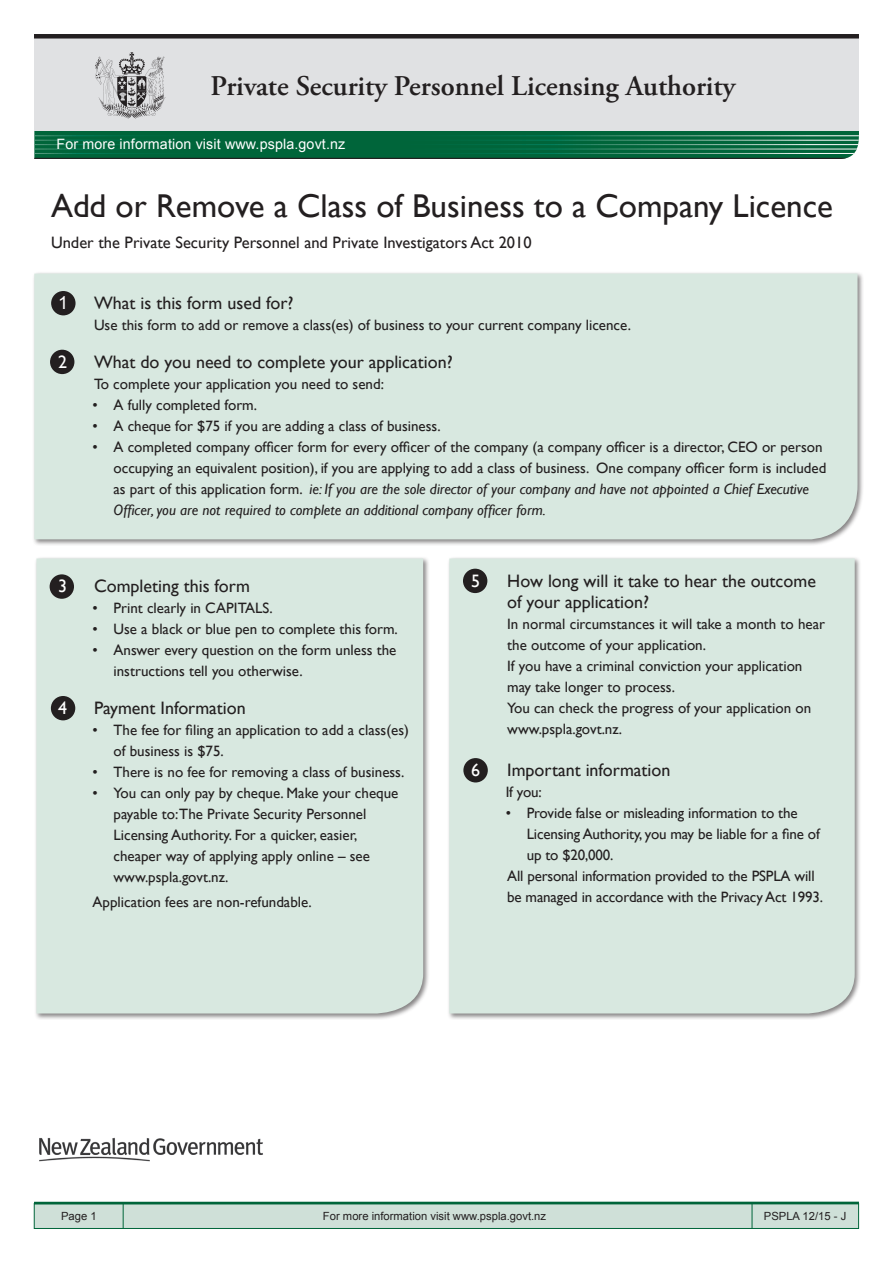
<style>
.page{position:relative;width:893px;height:1263px;background:#fff}
.page>*{position:absolute;margin:0;border:0;box-sizing:border-box;transform-origin:0 0}
.t1{font:33px "Gill Sans";color:#231f20}
.t2{font:600 28.5px "Adobe Garamond Pro";color:#231f20}
.t3{font:18px/21px "Gill Sans";color:#231f20}
.t4{font:18px "Gill Sans";color:#fff}
.t5{font:18px "Arial";color:#fff}
.t6{font:16.5px "Gill Sans";color:#231f20}
.t7{font:15px/21px "Gill Sans";color:#231f20}
.t8{font:14.25px "Arial";letter-spacing:.01em;color:#fff}
.t9{font:11.25px "Arial";color:#231f20}
.s1{font-style:italic}
</style>
<div class="page">
<div style="left:34px;top:1203px;width:825px;height:26px;background:#cfe0d8;border:1px solid #00653a"></div>
<hr style="left:34px;top:1202px;width:825px;height:2px;background:#00653a">
<svg style="left:752px;top:1204px;width:1px;height:24px"></svg>
<svg style="left:123px;top:1204px;width:1px;height:24px"></svg>
<svg style="left:34px;top:130px;width:825px;height:28px;background:#0d6c44"></svg>
<hr style="left:34px;top:158px;width:827px;height:1px;background:#231f20">
<hr style="left:34px;top:153px;width:827px;height:1px;background:#fff">
<hr style="left:34px;top:149px;width:827px;height:1px;background:#fff">
<hr style="left:34px;top:144px;width:827px;height:1px;background:#fff">
<hr style="left:34px;top:140px;width:827px;height:1px;background:#fff">
<hr style="left:34px;top:135px;width:827px;height:1px;background:#fff">
<div style="left:34px;top:34px;width:825px;height:96px;background:#e0e1e3"></div>
<div style="left:34px;top:34px;width:825px;height:5px;background:#231f20"></div>
<svg style="left:95px;top:52px;width:70px;height:67px"></svg>
<div style="left:447px;top:556px;width:414px;height:464px;background:#231f20;opacity:.55"></div>
<div style="left:449px;top:558px;width:406px;height:455px;background:#d8e8e0"></div>
<div style="left:34px;top:556px;width:396px;height:464px;background:#231f20;opacity:.55"></div>
<div style="left:36px;top:558px;width:387px;height:455px;background:#d8e8e0"></div>
<div style="left:32px;top:271px;width:832px;height:275px;background:#231f20;opacity:.55"></div>
<div style="left:34px;top:274px;width:823px;height:265px;background:#d8e8e0"></div>
<div style="left:51px;top:291px;width:25px;height:24px;background:#231f20;border-radius:50%"></div>
<div style="left:50px;top:350px;width:24px;height:24px;background:#231f20;border-radius:50%"></div>
<div style="left:463px;top:569px;width:24px;height:24px;background:#231f20;border-radius:50%"></div>
<div style="left:463px;top:758px;width:25px;height:24px;background:#231f20;border-radius:50%"></div>
<div style="left:50px;top:574px;width:24px;height:25px;background:#231f20;border-radius:50%"></div>
<div style="left:51px;top:696px;width:24px;height:24px;background:#231f20;border-radius:50%"></div>
<img style="left:39px;top:1137px;width:224px;height:25px">
<h2 class="t2" style="left:210px;top:70px;width:526px">Private Security Personnel Licensing Authority</h2>
<p class="t8" style="left:56px;top:134px;width:290px">For more information visit www.pspla.govt.nz</p>
<h1 class="t1" style="left:51px;top:186px;width:783px">Add or Remove a Class of Business to a Company Licence</h1>
<p class="t6" style="left:51px;top:233px;width:482px">Under the Private Security Personnel and Private Investigators Act 2010</p>
<p class="t5" style="left:58px;top:291px;width:12px">1</p>
<p class="t3" style="left:94px;top:292px;width:201px">What is this form used for?</p>
<p class="t7" style="left:94px;top:314px;width:538px">Use this form to add or remove a class(es) of business to your current company licence.</p>
<p class="t4" style="left:58px;top:351px;width:10px">2</p>
<p class="t3" style="left:94px;top:351px;width:360px">What do you need to complete your application?</p>
<p class="t7" style="left:94px;top:373px;width:291px">To complete your application you need to send:</p>
<p class="t7" style="left:93px;top:394px;width:166px">• A fully completed form.</p>
<p class="t7" style="left:93px;top:415px;width:350px">• A cheque for $75 if you are adding a class of business.</p>
<p class="t7" style="left:114px;top:436px;width:714px;text-indent:-21px">• A completed company officer form for every officer of the company (a company officer is a director, CEO or person occupying an equivalent position), if you are applying to add a class of business. One company officer form is included as part of this application form. <span class="s1">ie: If you are the sole director of your company and have not appointed a Chief Executive Officer, you are not required to complete an additional company officer form.</span></p>
<p class="t4" style="left:58px;top:576px;width:10px">3</p>
<p class="t3" style="left:94px;top:576px;width:157px">Completing this form</p>
<p class="t7" style="left:93px;top:598px;width:182px">• Print clearly in CAPITALS.</p>
<p class="t7" style="left:93px;top:619px;width:307px">• Use a black or blue pen to complete this form.</p>
<p class="t7" style="left:114px;top:640px;width:284px;text-indent:-21px">• Answer every question on the form unless the instructions tell you otherwise.</p>
<p class="t4" style="left:58px;top:698px;width:10px">4</p>
<p class="t3" style="left:94px;top:698px;width:153px">Payment Information</p>
<p class="t7" style="left:114px;top:720px;width:297px;text-indent:-21px">• The fee for filing an application to add a class(es) of business is $75.</p>
<p class="t7" style="left:93px;top:762px;width:313px">• There is no fee for removing a class of business.</p>
<p class="t7" style="left:114px;top:783px;width:286px;text-indent:-21px">• You can only pay by cheque. Make your cheque payable to:The Private Security Personnel Licensing Authority. For a quicker, easier, cheaper way of applying apply online – see www.pspla.govt.nz.</p>
<p class="t7" style="left:93px;top:892px;width:221px">Application fees are non-refundable.</p>
<p class="t4" style="left:471px;top:570px;width:10px">5</p>
<p class="t3" style="left:507px;top:571px;width:310px">How long will it take to hear the outcome of your application?</p>
<p class="t7" style="left:507px;top:613px;width:319px">In normal circumstances it will take a month to hear the outcome of your application.<br>If you have a criminal conviction your application may take longer to process.<br>You can check the progress of your application on www.pspla.govt.nz.</p>
<p class="t4" style="left:471px;top:759px;width:10px">6</p>
<p class="t3" style="left:507px;top:760px;width:165px">Important information</p>
<p class="t7" style="left:506px;top:781px;width:38px">If you:</p>
<p class="t7" style="left:506px;top:802px;width:293px">• Provide false or misleading information to the</p>
<p class="t7" style="left:527px;top:823px;width:295px">Licensing Authority, you may be liable for a fine of</p>
<p class="t7" style="left:527px;top:844px;width:88px">up to $20,000.</p>
<p class="t7" style="left:507px;top:865px;width:309px">All personal information provided to the PSPLA will</p>
<p class="t7" style="left:507px;top:886px;width:317px">be managed in accordance with the Privacy Act 1993.</p>
<p class="t9" style="left:61px;top:1209px;width:37px">Page 1</p>
<p class="t9" style="left:323px;top:1209px;width:225px">For more information visit www.pspla.govt.nz</p>
<p class="t9" style="left:764px;top:1209px;width:84px">PSPLA 12/15 - J</p>
</div>
